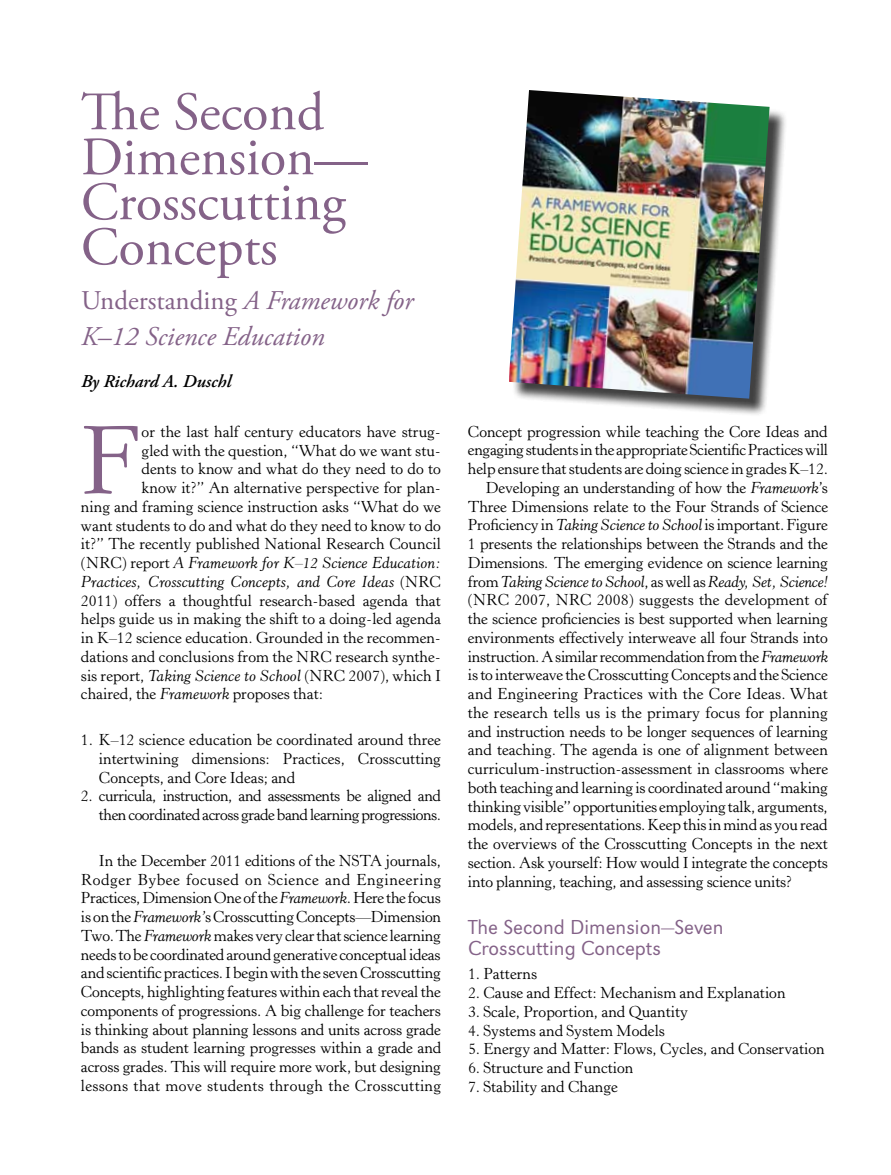
<style>
.page{position:relative;width:891px;height:1175px;background:#fff}
.page>*{position:absolute;margin:0;border:0;box-sizing:border-box;transform-origin:0 0}
.t1{font:95.55px "Horley Old Style MT Std";color:#846288}
.t2{font:54px/45px "Adobe Garamond Pro";color:#846288}
.t3{font:italic 27px/36px "Adobe Garamond Pro";color:#846288}
.t4{font:300 21px/21px "URW Grotesk TOT";color:#846288}
.t5{font:italic 600 18px "Adobe Garamond Pro";color:#000}
.t6{font:15.75px/18.8px "Horley Old Style MT Std";letter-spacing:-.005em;color:#000;text-align:justify}
.t7{font:15.75px/18.8px "Horley Old Style MT Std";letter-spacing:-.03em;color:#000;text-align:right}
.t8{font:italic 15.75px "Horley Old Style MT Std";color:#000}
.t9{font:italic 15.75px "Horley Old Style MT Std";letter-spacing:-.02em;color:#000}
.s1{font-style:normal}
.s2{font-style:italic}
</style>
<div class="page">
<div style="left:511px;top:93px;width:277px;height:324px;background:#000;opacity:.75"></div>
<img style="left:509px;top:90px;width:261px;height:308px">
<h2 class="t2" style="left:81px;top:91px;width:289px">The Second<br>Dimension—<br>Crosscutting<br>Concepts</h2>
<h3 class="t3" style="left:81px;top:283px;width:334px"><span class="s1">Understanding</span> A Framework for<br>K–12 Science Education</h3>
<p class="t5" style="left:81px;top:371px;width:152px">By Richard A. Duschl</p>
<h1 class="t1" style="left:81px;top:404px;width:62px">F</h1>
<p class="t6" style="left:142px;top:422px;width:301px">or the last half century educators have strug-</p>
<p class="t6" style="left:142px;top:441px;width:301px">gled with the question, “What do we want stu-</p>
<p class="t6" style="left:142px;top:460px;width:301px">dents to know and what do they need to do to</p>
<p class="t6" style="left:142px;top:479px;width:301px">know it?” An alternative perspective for plan-</p>
<p class="t6" style="left:81px;top:497px;width:361px">ning and framing science instruction asks “What do we</p>
<p class="t6" style="left:81px;top:516px;width:362px">want students to do and what do they need to know to do</p>
<p class="t6" style="left:81px;top:535px;width:361px">it?” The recently published National Research Council</p>
<p class="t8" style="left:81px;top:553px;width:362px"><span class="s1">(NRC) report</span> A Framework for K–12 Science Education:</p>
<p class="t8" style="left:81px;top:572px;width:361px">Practices, Crosscutting Concepts, and Core Ideas <span class="s1">(NRC</span></p>
<p class="t6" style="left:81px;top:591px;width:361px">2011) offers a thoughtful research-based agenda that</p>
<p class="t6" style="left:81px;top:610px;width:361px">helps guide us in making the shift to a doing-led agenda</p>
<p class="t6" style="left:81px;top:628px;width:362px">in K–12 science education. Grounded in the recommen-</p>
<p class="t6" style="left:81px;top:647px;width:361px">dations and conclusions from the NRC research synthe-</p>
<p class="t6" style="left:81px;top:666px;width:361px">sis report, <span class="s2">Taking Science to School</span> (NRC 2007), which I</p>
<p class="t6" style="left:81px;top:685px;width:244px">chaired, the <span class="s2">Framework</span> proposes that:</p>
<p class="t6" style="left:99px;top:730px;width:344px;text-indent:-18px">1. K–12 science education be coordinated around three intertwining dimensions: Practices, Crosscutting Concepts, and Core Ideas; and</p>
<p class="t7" style="left:81px;top:787px;width:362px">2. curricula, instruction, and assessments be aligned and then coordinated across grade band learning progressions.</p>
<p class="t6" style="left:81px;top:851px;width:362px;text-indent:18px">In the December 2011 editions of the NSTA journals, Rodger Bybee focused on Science and Engineering Practices, Dimension One of the <span class="s2">Framework</span>. Here the focus is on the <span class="s2">Framework’</span>s Crosscutting Concepts—Dimension Two. The <span class="s2">Framework</span> makes very clear that science learning needs to be coordinated around generative conceptual ideas and scientific practices. I begin with the seven Crosscutting Concepts, highlighting features within each that reveal the components of progressions. A big challenge for teachers is thinking about planning lessons and units across grade bands as student learning progresses within a grade and across grades. This will require more work, but designing lessons that move students through the Crosscutting</p>
<p class="t6" style="left:468px;top:422px;width:361px">Concept progression while teaching the Core Ideas and</p>
<p class="t6" style="left:468px;top:441px;width:362px">engaging students in the appropriate Scientific Practices will</p>
<p class="t6" style="left:468px;top:460px;width:362px">help ensure that students are doing science in grades K–12.</p>
<p class="t6" style="left:486px;top:478px;width:343px">Developing an understanding of how the <span class="s2">Framework</span>’s</p>
<p class="t6" style="left:468px;top:497px;width:362px">Three Dimensions relate to the Four Strands of Science</p>
<p class="t6" style="left:468px;top:516px;width:362px">Proficiency in <span class="s2">Taking Science to School</span> is important. Figure</p>
<p class="t6" style="left:468px;top:535px;width:362px">1 presents the relationships between the Strands and the</p>
<p class="t6" style="left:468px;top:553px;width:362px">Dimensions<span class="s2">.</span> The emerging evidence on science learning</p>
<p class="t9" style="left:468px;top:571px;width:361px"><span class="s1">from</span> Taking Science to School<span class="s1">, as well as</span> Ready, Set, Science!</p>
<p class="t6" style="left:468px;top:591px;width:361px">(NRC 2007, NRC 2008) suggests the development of</p>
<p class="t6" style="left:468px;top:610px;width:361px">the science proficiencies is best supported when learning</p>
<p class="t6" style="left:468px;top:628px;width:361px">environments effectively interweave all four Strands into</p>
<p class="t6" style="left:468px;top:647px;width:362px">instruction. A similar recommendation from the <span class="s2">Framework</span></p>
<p class="t6" style="left:468px;top:666px;width:361px">is to interweave the Crosscutting Concepts and the Science</p>
<p class="t6" style="left:468px;top:684px;width:362px">and Engineering Practices with the Core Ideas. What</p>
<p class="t6" style="left:468px;top:703px;width:361px">the research tells us is the primary focus for planning</p>
<p class="t6" style="left:468px;top:722px;width:361px">and instruction needs to be longer sequences of learning</p>
<p class="t6" style="left:468px;top:741px;width:361px">and teaching. The agenda is one of alignment between</p>
<p class="t6" style="left:468px;top:759px;width:362px">curriculum-instruction-assessment in classrooms where</p>
<p class="t6" style="left:468px;top:778px;width:362px">both teaching and learning is coordinated around “making</p>
<p class="t6" style="left:468px;top:797px;width:361px">thinking visible” opportunities employing talk, arguments,</p>
<p class="t6" style="left:468px;top:816px;width:361px">models, and representations. Keep this in mind as you read</p>
<p class="t6" style="left:468px;top:834px;width:361px">the overviews of the Crosscutting Concepts in the next</p>
<p class="t6" style="left:468px;top:853px;width:362px">section. Ask yourself: How would I integrate the concepts</p>
<p class="t6" style="left:468px;top:872px;width:326px">into planning, teaching, and assessing science units?</p>
<h3 class="t4" style="left:468px;top:916px;width:257px">The Second Dimension—Seven<br>Crosscutting Concepts</h3>
<p class="t6" style="left:468px;top:965px;width:71px">1. Patterns</p>
<p class="t6" style="left:468px;top:983px;width:319px">2. Cause and Effect: Mechanism and Explanation</p>
<p class="t6" style="left:468px;top:1002px;width:222px">3. Scale, Proportion, and Quantity</p>
<p class="t6" style="left:468px;top:1021px;width:199px">4. Systems and System Models</p>
<p class="t6" style="left:468px;top:1040px;width:358px">5. Energy and Matter: Flows, Cycles, and Conservation</p>
<p class="t6" style="left:468px;top:1058px;width:167px">6. Structure and Function</p>
<p class="t6" style="left:468px;top:1077px;width:151px">7. Stability and Change</p>
</div>
